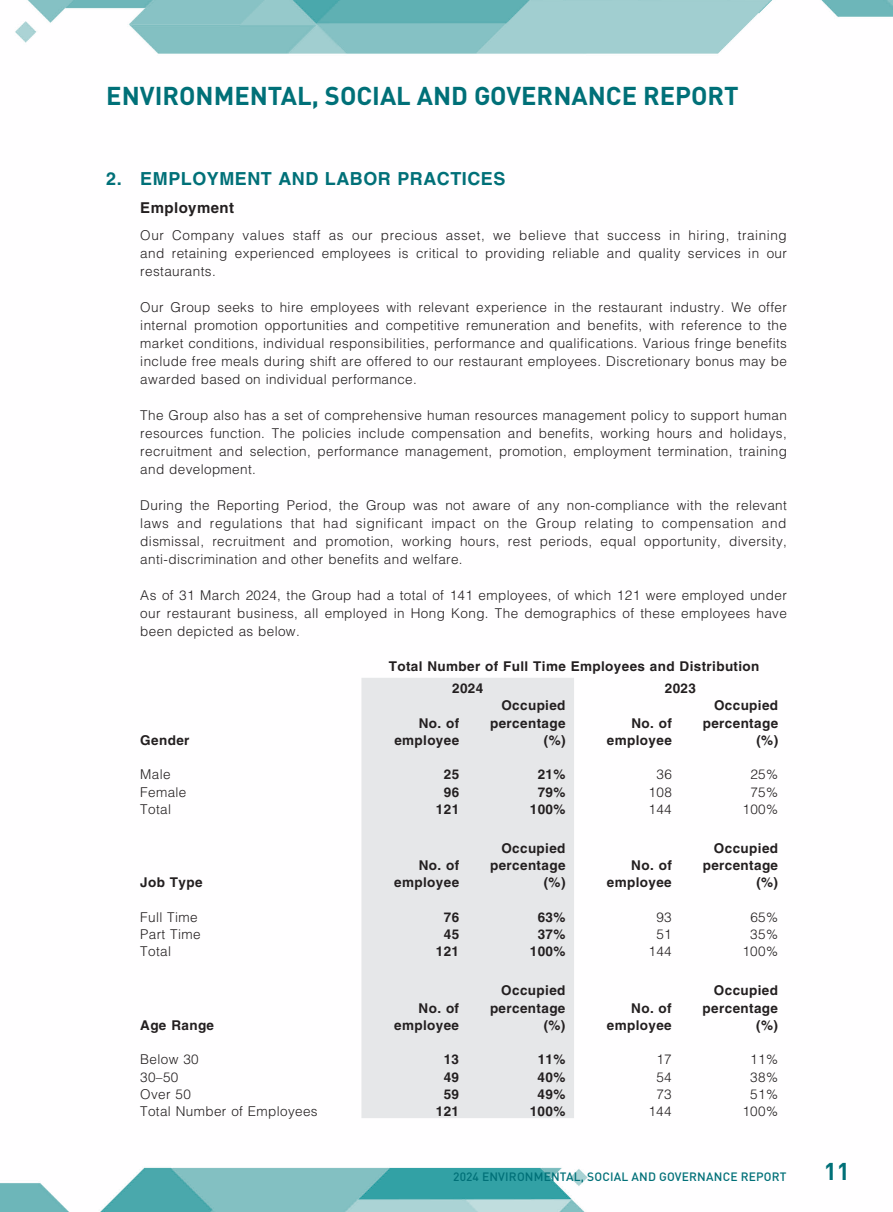
<style>
.page{position:relative;width:893px;height:1212px;background:#fff}
.page>*{position:absolute;margin:0;border:0;box-sizing:border-box;transform-origin:0 0}
.t1{font:700 25.5px "DIN Pro";color:#007078}
.t2{font:700 24px "DIN Pro";color:#007078}
.t3{font:700 18px "Helvetica LT Std";letter-spacing:.03em;color:#007078}
.t4{font:700 15px "Helvetica LT Std";letter-spacing:.03em;color:#231f20}
.t5{font:300 13.5px/18px "Helvetica LT Std";letter-spacing:.03em;color:#231f20;text-align:justify}
.t6{font:700 13.5px/17.2px "Helvetica LT Std";letter-spacing:.03em;color:#231f20;text-align:right}
.t7{font:500 12px "DIN Pro";letter-spacing:.015em;color:#007078}
</style>
<div class="page">
<img style="left:0;top:0;width:893px;height:1212px">
<div style="left:361px;top:678px;width:213px;height:440px;background:#e6e7e9"></div>
<h1 class="t1" style="left:106px;top:78px;width:634px">ENVIRONMENTAL, SOCIAL AND GOVERNANCE REPORT</h1>
<h3 class="t3" style="left:106px;top:168px;width:401px">2. EMPLOYMENT AND LABOR PRACTICES</h3>
<p class="t4" style="left:140px;top:199px;width:95px">Employment</p>
<p class="t5" style="left:140px;top:226px;width:648px">Our Company values staff as our precious asset, we believe that success in hiring, training and retaining experienced employees is critical to providing reliable and quality services in our restaurants.</p>
<p class="t5" style="left:140px;top:298px;width:648px">Our Group seeks to hire employees with relevant experience in the restaurant industry. We offer internal promotion opportunities and competitive remuneration and benefits, with reference to the market conditions, individual responsibilities, performance and qualifications. Various fringe benefits include free meals during shift are offered to our restaurant employees. Discretionary bonus may be awarded based on individual performance.</p>
<p class="t5" style="left:140px;top:406px;width:648px">The Group also has a set of comprehensive human resources management policy to support human resources function. The policies include compensation and benefits, working hours and holidays, recruitment and selection, performance management, promotion, employment termination, training and development.</p>
<p class="t5" style="left:140px;top:496px;width:648px">During the Reporting Period, the Group was not aware of any non-compliance with the relevant laws and regulations that had significant impact on the Group relating to compensation and dismissal, recruitment and promotion, working hours, rest periods, equal opportunity, diversity, anti-discrimination and other benefits and welfare.</p>
<p class="t5" style="left:140px;top:586px;width:648px">As of 31 March 2024, the Group had a total of 141 employees, of which 121 were employed under our restaurant business, all employed in Hong Kong. The demographics of these employees have been depicted as below.</p>
<p class="t6" style="left:452px;top:655px;width:309px;line-height:21.8px;text-align:left;text-indent:-63px">Total Number of Full Time Employees and Distribution<br>2024</p>
<p class="t6" style="left:665px;top:679px;width:33px">2023</p>
<p class="t6" style="left:140px;top:731px;width:51px">Gender</p>
<p class="t6" style="left:394px;top:714px;width:66px">No. of employee</p>
<p class="t6" style="left:490px;top:697px;width:77px">Occupied percentage (%)</p>
<p class="t6" style="left:607px;top:714px;width:66px">No. of employee</p>
<p class="t6" style="left:703px;top:697px;width:77px">Occupied percentage (%)</p>
<p class="t5" style="left:140px;top:765px;width:32px">Male</p>
<p class="t6" style="left:444px;top:766px;width:17px">25</p>
<p class="t6" style="left:538px;top:766px;width:29px">21%</p>
<p class="t5" style="left:656px;top:765px;width:17px">36</p>
<p class="t5" style="left:750px;top:765px;width:29px">25%</p>
<p class="t5" style="left:140px;top:783px;width:48px">Female</p>
<p class="t6" style="left:444px;top:783px;width:17px">96</p>
<p class="t6" style="left:538px;top:783px;width:29px">79%</p>
<p class="t5" style="left:649px;top:783px;width:25px">108</p>
<p class="t5" style="left:750px;top:783px;width:29px">75%</p>
<p class="t5" style="left:140px;top:800px;width:32px">Total</p>
<p class="t6" style="left:436px;top:800px;width:25px">121</p>
<p class="t6" style="left:530px;top:800px;width:37px">100%</p>
<p class="t5" style="left:648px;top:800px;width:25px">144</p>
<p class="t5" style="left:742px;top:800px;width:37px">100%</p>
<p class="t6" style="left:140px;top:874px;width:64px">Job Type</p>
<p class="t6" style="left:394px;top:856px;width:66px">No. of employee</p>
<p class="t6" style="left:490px;top:839px;width:77px">Occupied percentage (%)</p>
<p class="t6" style="left:607px;top:856px;width:66px">No. of employee</p>
<p class="t6" style="left:703px;top:839px;width:77px">Occupied percentage (%)</p>
<p class="t5" style="left:140px;top:908px;width:59px">Full Time</p>
<p class="t6" style="left:444px;top:908px;width:17px">76</p>
<p class="t6" style="left:538px;top:908px;width:29px">63%</p>
<p class="t5" style="left:656px;top:908px;width:17px">93</p>
<p class="t5" style="left:750px;top:908px;width:29px">65%</p>
<p class="t5" style="left:140px;top:925px;width:62px">Part Time</p>
<p class="t6" style="left:444px;top:925px;width:17px">45</p>
<p class="t6" style="left:538px;top:925px;width:29px">37%</p>
<p class="t5" style="left:656px;top:925px;width:17px">51</p>
<p class="t5" style="left:750px;top:925px;width:29px">35%</p>
<p class="t5" style="left:140px;top:942px;width:32px">Total</p>
<p class="t6" style="left:436px;top:943px;width:25px">121</p>
<p class="t6" style="left:530px;top:943px;width:37px">100%</p>
<p class="t5" style="left:648px;top:942px;width:25px">144</p>
<p class="t5" style="left:742px;top:942px;width:37px">100%</p>
<p class="t6" style="left:140px;top:1016px;width:75px">Age Range</p>
<p class="t6" style="left:394px;top:999px;width:66px">No. of employee</p>
<p class="t6" style="left:490px;top:982px;width:77px">Occupied percentage (%)</p>
<p class="t6" style="left:607px;top:999px;width:66px">No. of employee</p>
<p class="t6" style="left:703px;top:982px;width:77px">Occupied percentage (%)</p>
<p class="t5" style="left:140px;top:1050px;width:60px">Below 30</p>
<p class="t6" style="left:444px;top:1051px;width:17px">13</p>
<p class="t6" style="left:538px;top:1051px;width:29px">11%</p>
<p class="t5" style="left:656px;top:1050px;width:17px">17</p>
<p class="t5" style="left:750px;top:1050px;width:29px">11%</p>
<p class="t5" style="left:140px;top:1068px;width:40px">30–50</p>
<p class="t6" style="left:444px;top:1068px;width:17px">49</p>
<p class="t6" style="left:538px;top:1068px;width:29px">40%</p>
<p class="t5" style="left:656px;top:1068px;width:17px">54</p>
<p class="t5" style="left:750px;top:1068px;width:29px">38%</p>
<p class="t5" style="left:140px;top:1085px;width:52px">Over 50</p>
<p class="t6" style="left:444px;top:1085px;width:17px">59</p>
<p class="t6" style="left:538px;top:1085px;width:29px">49%</p>
<p class="t5" style="left:656px;top:1085px;width:17px">73</p>
<p class="t5" style="left:750px;top:1085px;width:29px">51%</p>
<p class="t5" style="left:140px;top:1102px;width:179px">Total Number of Employees</p>
<p class="t6" style="left:436px;top:1102px;width:25px">121</p>
<p class="t6" style="left:530px;top:1102px;width:37px">100%</p>
<p class="t5" style="left:648px;top:1102px;width:25px">144</p>
<p class="t5" style="left:742px;top:1102px;width:37px">100%</p>
<p class="t7" style="left:453px;top:1169px;width:335px">2024 ENVIRONMENTAL, SOCIAL AND GOVERNANCE REPORT</p>
<h2 class="t2" style="left:824px;top:1155px;width:28px">11</h2>
</div>
